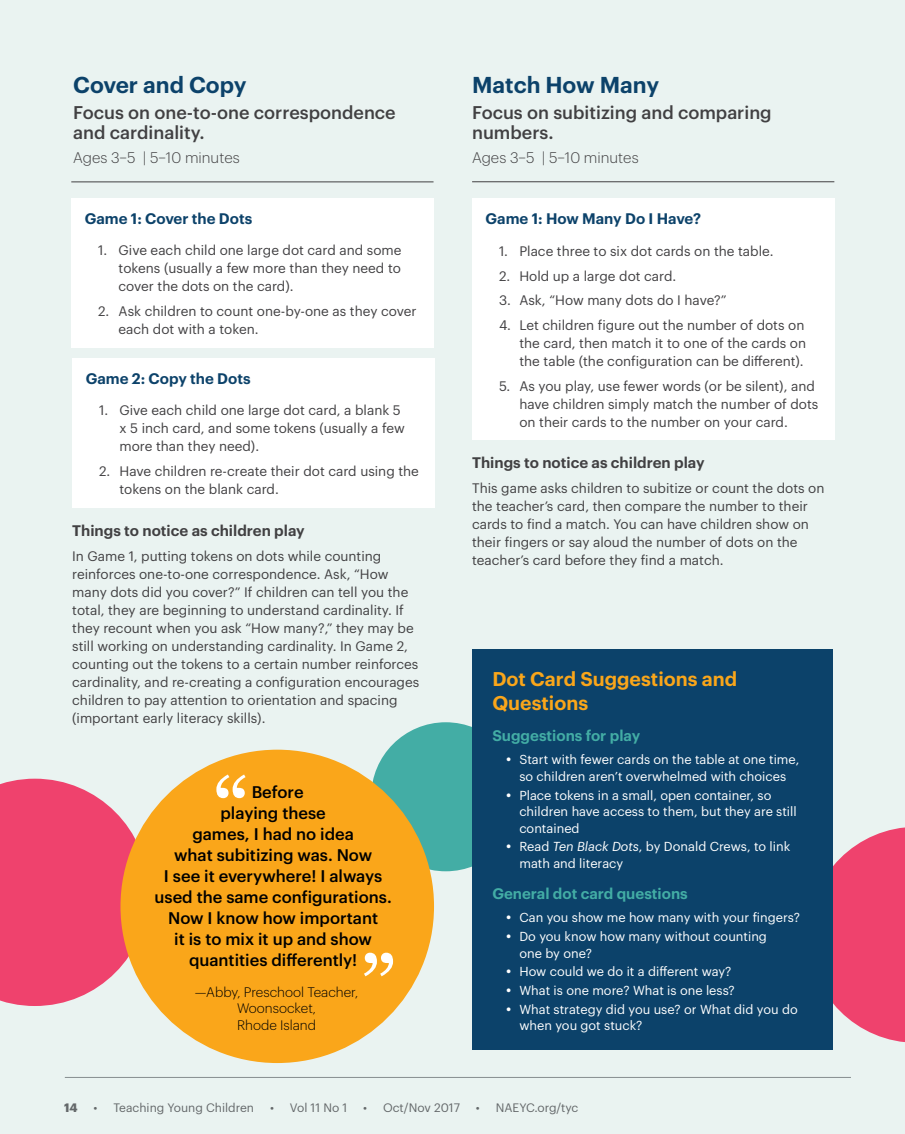
<style>
.page{position:relative;width:905px;height:1134px;background:#fff}
.page>*{position:absolute;margin:0;border:0;box-sizing:border-box;transform-origin:0 0}
.body{font:89.55px "Georgia Pro";color:#fff}
.t1{font:600 22.5px "Graphik";color:#0c426a}
.t2{font:600 19.5px/24px "Graphik";color:#faa61a}
.t3{font:500 18px/19.5px "Graphik";color:#414042}
.Pullquote__circle{font:500 16.5px/21px "Graphik";color:#000;text-align:center}
.t4{font:600 15px "Graphik";color:#0c426a}
.t5{font:600 15px "Graphik";color:#414042}
.t6{font:600 15px "Graphik";color:#43ada5}
.t7{font:300 15px "Graphik";color:#414042}
.box_-_body{font:13.5px/18px "Graphik";color:#414042}
.body-2{font:300 13.5px/16.5px "Graphik";color:#000;text-align:center}
.t8{font:12.75px/16.5px "Graphik";color:#fff}
.t9{font:12px "Graphik";color:#6d6e71}
.t10{font:700 12px "Graphik";color:#6d6e71}
.s1{font-style:italic}
</style>
<div class="page">
<div style="left:0;top:0;width:904px;height:1134px;background:#eaf3f1"></div>
<svg style="left:832px;top:827px;width:72px;height:216px;background:#e4577d"></svg>
<hr style="left:71px;top:182px;width:362px;height:1px;background:#414042">
<div style="left:71px;top:198px;width:362px;height:150px;background:#fff"></div>
<div style="left:72px;top:358px;width:362px;height:150px;background:#fff"></div>
<hr style="left:472px;top:181px;width:362px;height:1px;background:#414042">
<div style="left:472px;top:198px;width:362px;height:242px;background:#fff"></div>
<div style="left:371px;top:722px;width:149px;height:149px;background:#43ada5;border-radius:50%"></div>
<div style="left:472px;top:649px;width:360px;height:401px;background:#0c426a"></div>
<svg style="left:0;top:779px;width:145px;height:227px;background:#ee5a7f"></svg>
<div style="left:120px;top:750px;width:314px;height:313px;background:#faa61a;border-radius:50%"></div>
<h2 class="t1" style="left:73px;top:68px;width:175px">Cover and Copy</h2>
<h2 class="t3" style="left:73px;top:102px;width:324px">Focus on one-to-one correspondence and cardinality.</h2>
<h2 class="t7" style="left:73px;top:147px;width:168px">Ages 3–5 | 5–10 minutes</h2>
<h3 class="t4" style="left:85px;top:207px;width:169px">Game 1: Cover the Dots</h3>
<p class="box_-_body" style="left:118px;top:240px;width:284px;text-align:justify;text-indent:-20px">1. Give each child one large dot card and some tokens (usually a few more than they need to cover the dots on the card).</p>
<p class="box_-_body" style="left:118px;top:301px;width:299px;text-indent:-20px">2. Ask children to count one-by-one as they cover each dot with a token.</p>
<h3 class="t4" style="left:86px;top:367px;width:166px">Game 2: Copy the Dots</h3>
<p class="box_-_body" style="left:119px;top:400px;width:287px;text-indent:-20px">1. Give each child one large dot card, a blank 5 x 5 inch card, and some tokens (usually a few more than they need).</p>
<p class="box_-_body" style="left:119px;top:461px;width:301px;text-indent:-20px">2. Have children re-create their dot card using the tokens on the blank card.</p>
<h3 class="t5" style="left:72px;top:519px;width:234px">Things to notice as children play</h3>
<p class="box_-_body" style="left:72px;top:546px;width:348px">In Game 1, putting tokens on dots while counting reinforces one-to-one correspondence. Ask, “How many dots did you cover?” If children can tell you the total, they are beginning to understand cardinality. If they recount when you ask “How many?,” they may be still working on understanding cardinality. In Game 2, counting out the tokens to a certain number reinforces cardinality, and re-creating a configuration encourages children to pay attention to orientation and spacing (important early literacy skills).</p>
<p class="body" style="left:213px;top:759px;width:38px">“</p>
<p class="Pullquote__circle" style="left:155px;top:780px;width:239px">Before<br>playing these<br>games, I had no idea<br>what subitizing was. Now<br>I see it everywhere! I always used the same configurations.<br>Now I know how important<br>it is to mix it up and show quantities differently!</p>
<p class="body-2" style="left:195px;top:982px;width:165px">—Abby, Preschool Teacher,<br>Woonsocket,<br>Rhode Island</p>
<p class="body" style="left:360px;top:937px;width:38px">”</p>
<h2 class="t1" style="left:472px;top:68px;width:188px">Match How Many</h2>
<h2 class="t3" style="left:472px;top:102px;width:301px">Focus on subitizing and comparing numbers.</h2>
<h2 class="t7" style="left:472px;top:147px;width:168px">Ages 3–5 | 5–10 minutes</h2>
<h3 class="t4" style="left:485px;top:207px;width:217px">Game 1: How Many Do I Have?</h3>
<p class="box_-_body" style="left:499px;top:241px;width:276px">1. Place three to six dot cards on the table.</p>
<p class="box_-_body" style="left:499px;top:265px;width:179px">2. Hold up a large dot card.</p>
<p class="box_-_body" style="left:499px;top:290px;width:229px">3. Ask, “How many dots do I have?”</p>
<p class="box_-_body" style="left:519px;top:315px;width:288px;text-indent:-20px">4. Let children figure out the number of dots on the card, then match it to one of the cards on the table (the configuration can be different).</p>
<p class="box_-_body" style="left:519px;top:376px;width:300px;text-indent:-20px">5. As you play, use fewer words (or be silent), and have children simply match the number of dots on their cards to the number on your card.</p>
<h3 class="t5" style="left:472px;top:451px;width:234px">Things to notice as children play</h3>
<p class="box_-_body" style="left:472px;top:478px;width:354px">This game asks children to subitize or count the dots on the teacher’s card, then compare the number to their cards to find a match. You can have children show on their fingers or say aloud the number of dots on the teacher’s card before they find a match.</p>
<h2 class="t2" style="left:492px;top:665px;width:246px">Dot Card Suggestions and<br>Questions</h2>
<h3 class="t6" style="left:492px;top:724px;width:149px">Suggestions for play</h3>
<p class="t8" style="left:506px;top:750px;width:295px;text-align:center">• Start with fewer cards on the table at one time, so children aren’t overwhelmed with choices</p>
<p class="t8" style="left:519px;top:786px;width:279px;text-indent:-14px">• Place tokens in a small, open container, so children have access to them, but they are still contained</p>
<p class="t8" style="left:519px;top:837px;width:272px;text-indent:-14px">• Read <span class="s1">Ten Black Dots</span>, by Donald Crews, to link math and literacy</p>
<h3 class="t6" style="left:492px;top:882px;width:197px">General dot card questions</h3>
<p class="t8" style="left:506px;top:909px;width:295px">• Can you show me how many with your fingers?</p>
<p class="t8" style="left:519px;top:927px;width:249px;text-indent:-14px">• Do you know how many without counting one by one?</p>
<p class="t8" style="left:506px;top:962px;width:227px">• How could we do it a different way?</p>
<p class="t8" style="left:506px;top:981px;width:230px">• What is one more? What is one less?</p>
<p class="t8" style="left:519px;top:1000px;width:280px;text-indent:-14px">• What strategy did you use? or What did you do when you got stuck?</p>
<p class="t10" style="left:64px;top:1098px;width:15px">14</p>
<p class="t9" style="left:93px;top:1098px;width:162px">• Teaching Young Children</p>
<p class="t9" style="left:270px;top:1098px;width:79px">• Vol 11 No 1</p>
<p class="t9" style="left:363px;top:1098px;width:98px">• Oct/Nov 2017</p>
<p class="t9" style="left:476px;top:1098px;width:104px">• NAEYC.org/tyc</p>
</div>
